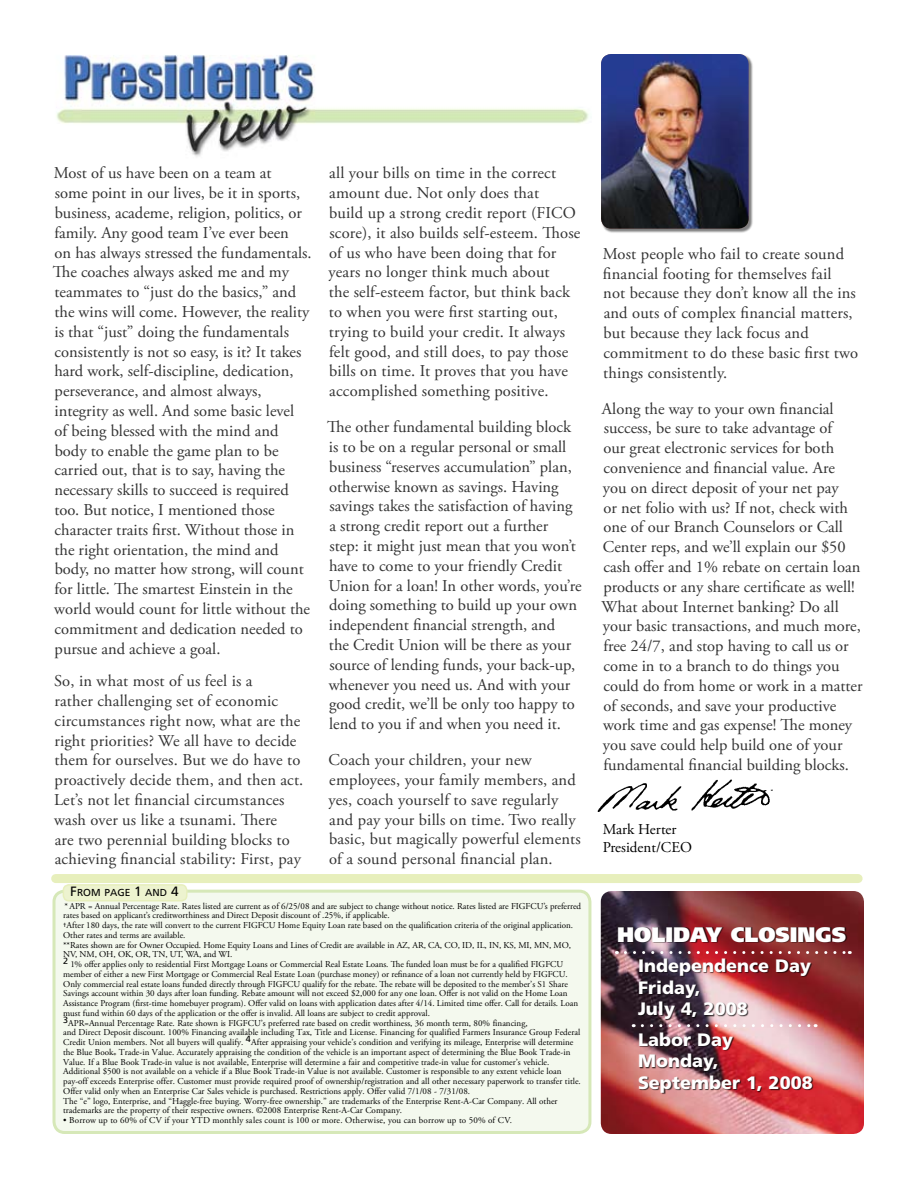
<style>
.page{position:relative;width:918px;height:1188px;background:#fff}
.page>*{position:absolute;margin:0;border:0;box-sizing:border-box;transform-origin:0 0}
.t1{font:900 21px "Frutiger LT Std";color:#fff}
.t2{font:900 18px/21.6px "Frutiger LT Std";color:#fff}
.t3{font:16.5px/19.8px "Adobe Garamond Pro";color:#333}
.t4{font:15px/18px "Adobe Garamond Pro";color:#000}
.t5{font:10.2px "Frutiger LT Std";color:#000}
.t6{font:9px/9.8px "Adobe Garamond Pro";color:#000}
.s1{font-size:13.5px}
</style>
<div class="page">
<div style="left:54px;top:891px;width:536px;height:241px;background:#f4f9ee;border-radius:11px"></div>
<div style="left:53px;top:890px;width:538px;height:244px;border:3px solid #d6e8b8;border-radius:11px"></div>
<img style="left:56px;top:55px;width:533px;height:102px">
<img style="left:597px;top:779px;width:176px;height:33px">
<div style="left:601px;top:54px;width:158px;height:185px;background:#000;opacity:.5"></div>
<img style="left:601px;top:54px;width:148px;height:175px">
<img style="left:601px;top:891px;width:263px;height:243px">
<div style="left:619px;top:927px;width:276px;height:203px;background:#000;opacity:.75"></div>
<svg style="left:625px;top:951px;width:225px;height:3px"></svg>
<svg style="left:642px;top:1024px;width:174px;height:3px"></svg>
<div style="left:63px;top:885px;width:124px;height:16px;background:#edf3cf;border-radius:5px"></div>
<div style="left:63px;top:884px;width:125px;height:18px;border:2px solid #e7efbc;border-radius:5px"></div>
<div style="left:56px;top:874px;width:802px;height:9px;background:#e7efbc"></div>
<p class="t3" style="left:53px;top:164px;width:260px">Most of us have been on a team at<br>some point in our lives, be it in sports, business, academe, religion, politics, or family. Any good team I’ve ever been<br>on has always stressed the fundamentals.<br>The coaches always asked me and my teammates to “just do the basics,” and the wins will come. However, the reality is that “just” doing the fundamentals consistently is not so easy, is it? It takes hard work, self-discipline, dedication, perseverance, and almost always, integrity as well. And some basic level<br>of being blessed with the mind and body to enable the game plan to be carried out, that is to say, having the necessary skills to succeed is required too. But notice, I mentioned those character traits first. Without those in the right orientation, the mind and body, no matter how strong, will count for little. The smartest Einstein in the world would count for little without the commitment and dedication needed to pursue and achieve a goal.</p>
<p class="t3" style="left:54px;top:672px;width:251px">So, in what most of us feel is a<br>rather challenging set of economic circumstances right now, what are the right priorities? We all have to decide them for ourselves. But we do have to proactively decide them, and then act.<br>Let’s not let financial circumstances wash over us like a tsunami. There<br>are two perennial building blocks to achieving financial stability: First, pay</p>
<p class="t5" style="left:70px;top:886px;width:110px"><span class="s1">F</span>ROM PAGE <span class="s1">1</span> AND <span class="s1">4</span></p>
<p class="t3" style="left:329px;top:164px;width:253px">all your bills on time in the correct amount due. Not only does that<br>build up a strong credit report (FICO score), it also builds self-esteem. Those of us who have been doing that for years no longer think much about<br>the self-esteem factor, but think back to when you were first starting out, trying to build your credit. It always felt good, and still does, to pay those bills on time. It proves that you have accomplished something positive.</p>
<p class="t3" style="left:327px;top:418px;width:256px">The other fundamental building block is to be on a regular personal or small business “reserves accumulation” plan, otherwise known as savings. Having savings takes the satisfaction of having<br>a strong credit report out a further<br>step: it might just mean that you won’t have to come to your friendly Credit Union for a loan! In other words, you’re doing something to build up your own independent financial strength, and<br>the Credit Union will be there as your source of lending funds, your back-up, whenever you need us. And with your good credit, we’ll be only too happy to lend to you if and when you need it.</p>
<p class="t3" style="left:329px;top:751px;width:254px">Coach your children, your new employees, your family members, and yes, coach yourself to save regularly and pay your bills on time. Two really basic, but magically powerful elements of a sound personal financial plan.</p>
<p class="t6" style="left:63px;top:901px;width:520px">* APR = Annual Percentage Rate. Rates listed are current as of 6/25/08 and are subject to change without notice. Rates listed are FIGFCU’s preferred rates based on applicant’s creditworthiness and Direct Deposit discount of .25%, if applicable.<br><sup>†</sup>After 180 days, the rate will convert to the current FIGFCU Home Equity Loan rate based on the qualification criteria of the original application.<br>Other rates and terms are available.<br>**Rates shown are for Owner Occupied. Home Equity Loans and Lines of Credit are available in AZ, AR, CA, CO, ID, IL, IN, KS, MI, MN, MO, NV, NM, OH, OK, OR, TN, UT, WA, and WI.<br><sup>2</sup> 1% offer applies only to residential First Mortgage Loans or Commercial Real Estate Loans. The funded loan must be for a qualified FIGFCU member of either a new First Mortgage or Commercial Real Estate Loan (purchase money) or refinance of a loan not currently held by FIGFCU.<br>Only commercial real estate loans funded directly through FIGFCU qualify for the rebate. The rebate will be deposited to the member’s S1 Share Savings account within 30 days after loan funding. Rebate amount will not exceed $2,000 for any one loan. Offer is not valid on the Home Loan Assistance Program (first-time homebuyer program). Offer valid on loans with application dates after 4/14. Limited time offer. Call for details. Loan must fund within 60 days of the application or the offer is invalid. All loans are subject to credit approval.<br><sup>3</sup>APR=Annual Percentage Rate. Rate shown is FIGFCU’s preferred rate based on credit worthiness, 36 month term, 80% financing,<br>and Direct Deposit discount. 100% Financing available including Tax, Title and License. Financing for qualified Farmers Insurance Group Federal Credit Union members. Not all buyers will qualify. <sup>4</sup>After appraising your vehicle’s condition and verifying its mileage, Enterprise will determine the Blue Book® Trade-in Value. Accurately appraising the condition of the vehicle is an important aspect of determining the Blue Book Trade-in Value. If a Blue Book Trade-in value is not available, Enterprise will determine a fair and competitive trade-in value for customer’s vehicle.<br>Additional $500 is not available on a vehicle if a Blue Book Trade-in Value is not available. Customer is responsible to any extent vehicle loan pay-off exceeds Enterprise offer. Customer must provide required proof of ownership/registration and all other necessary paperwork to transfer title.<br>Offer valid only when an Enterprise Car Sales vehicle is purchased. Restrictions apply. Offer valid 7/1/08 - 7/31/08.<br>The “e” logo, Enterprise, and “Haggle-free buying. Worry-free ownership.” are trademarks of the Enterprise Rent-A-Car Company. All other trademarks are the property of their respective owners. ©2008 Enterprise Rent-A-Car Company.</p>
<p class="t6" style="left:63px;top:1116px;width:450px">• Borrow up to 60% of CV if your YTD monthly sales count is 100 or more. Otherwise, you can borrow up to 50% of CV.</p>
<p class="t3" style="left:603px;top:244px;width:257px">Most people who fail to create sound financial footing for themselves fail<br>not because they don’t know all the ins and outs of complex financial matters, but because they lack focus and commitment to do these basic first two things consistently.</p>
<p class="t3" style="left:602px;top:399px;width:263px">Along the way to your own financial success, be sure to take advantage of<br>our great electronic services for both convenience and financial value. Are<br>you on direct deposit of your net pay<br>or net folio with us? If not, check with one of our Branch Counselors or Call Center reps, and we’ll explain our $50 cash offer and 1% rebate on certain loan products or any share certificate as well!<br>What about Internet banking? Do all your basic transactions, and much more, free 24/7, and stop having to call us or come in to a branch to do things you could do from home or work in a matter of seconds, and save your productive work time and gas expense! The money you save could help build one of your fundamental financial building blocks.</p>
<p class="t4" style="left:603px;top:820px;width:91px">Mark Herter<br>President/CEO</p>
<p class="t1" style="left:617px;top:922px;width:231px">HOLIDAY CLOSINGS</p>
<p class="t2" style="left:638px;top:955px;width:175px">Independence Day<br>Friday,<br>July 4, 2008</p>
<p class="t2" style="left:638px;top:1028px;width:176px">Labor Day<br>Monday,<br>September 1, 2008</p>
</div>
